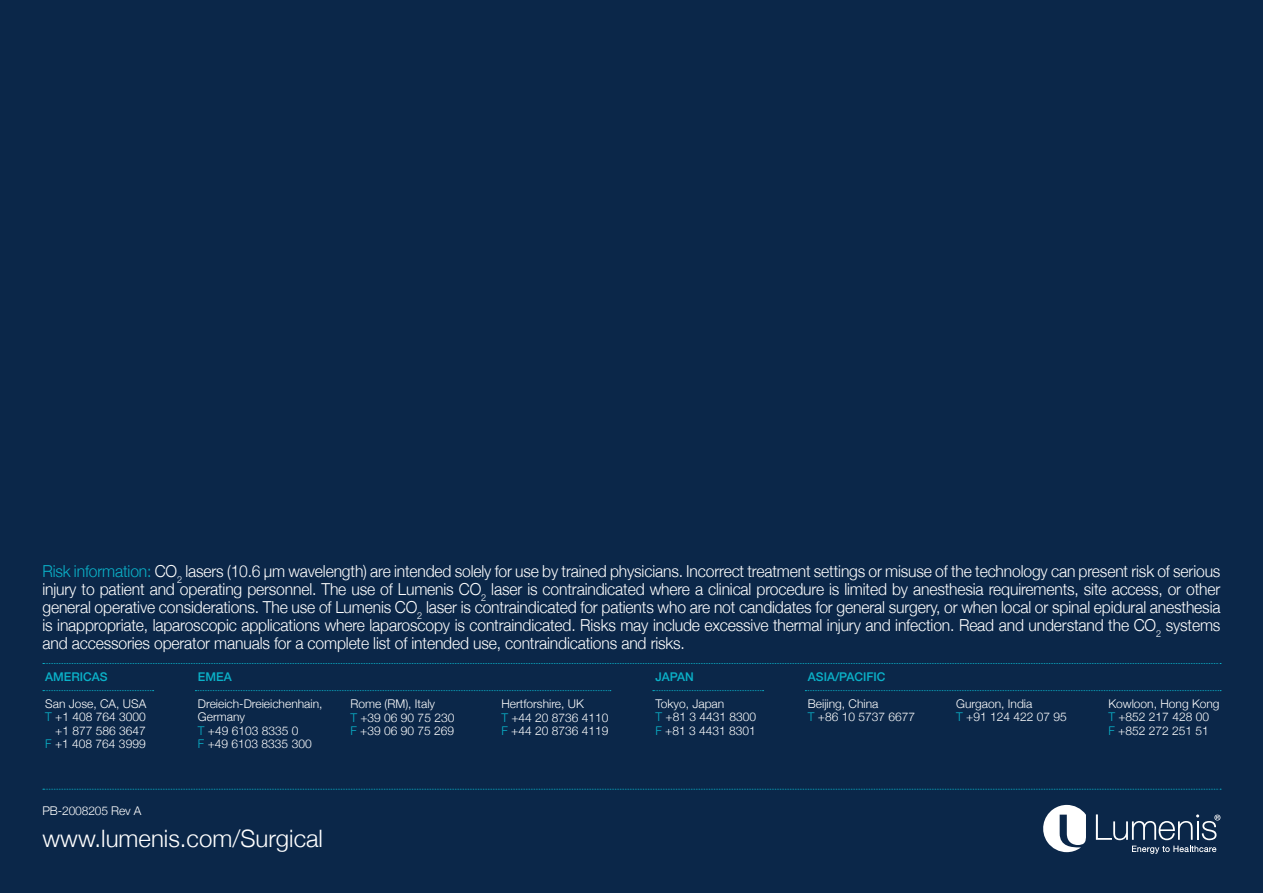
<style>
.page{position:relative;width:1263px;height:893px;background:#0b2749}
.page>*{position:absolute;margin:0;border:0;box-sizing:border-box;transform-origin:0 0}
.t1{font:300 24px "Helvetica Neue";color:#fff}
.t2{font:300 16.5px/18px "Helvetica Neue";letter-spacing:-.01em;color:#fff;text-align:justify;scale:.95 1}
.t3{font:300 12px/13.5px "Helvetica Neue";color:#fff}
.t4{font:500 12px "Helvetica Neue";color:#0ab1c8}
.s1{color:#0ab1c8}
</style>
<div class="page">
<svg style="left:43px;top:789px;width:1178px;height:1px"></svg>
<svg style="left:1132px;top:846px;width:84px;height:8px"></svg>
<svg style="left:1096px;top:814px;width:124px;height:26px"></svg>
<svg style="left:1043px;top:805px;width:43px;height:47px"></svg>
<svg style="left:43px;top:663px;width:1178px;height:1px"></svg>
<svg style="left:43px;top:690px;width:111px;height:1px"></svg>
<svg style="left:195px;top:690px;width:416px;height:1px"></svg>
<svg style="left:653px;top:690px;width:111px;height:1px"></svg>
<svg style="left:805px;top:690px;width:416px;height:1px"></svg>
<p class="t2" style="left:43px;top:561px;width:1241px"><span class="s1">Risk information:</span> CO<sub>2</sub> lasers (10.6 µm wavelength) are intended solely for use by trained physicians. Incorrect treatment settings or misuse of the technology can present risk of serious injury to patient and operating personnel. The use of Lumenis CO<sub>2</sub> laser is contraindicated where a clinical procedure is limited by anesthesia requirements, site access, or other general operative considerations. The use of Lumenis CO<sub>2</sub> laser is contraindicated for patients who are not candidates for general surgery, or when local or spinal epidural anesthesia is inappropriate, laparoscopic applications where laparoscopy is contraindicated. Risks may include excessive thermal injury and infection. Read and understand the CO<sub>2</sub> systems and accessories operator manuals for a complete list of intended use, contraindications and risks.</p>
<p class="t4" style="left:45px;top:667px;width:64px">AMERICAS</p>
<p class="t3" style="left:45px;top:696px;width:102px;text-align:right">San Jose, CA, USA<br><span class="s1">T</span> +1 408 764 3000 +1 877 586 3647<br><span class="s1">F</span> +1 408 764 3999</p>
<p class="t3" style="left:43px;top:803px;width:100px">PB-2008205 Rev A</p>
<p class="t4" style="left:198px;top:667px;width:35px">EMEA</p>
<p class="t3" style="left:198px;top:696px;width:126px">Dreieich-Dreieichenhain,<br>Germany<br><span class="s1">T</span> +49 6103 8335 0<br><span class="s1">F</span> +49 6103 8335 300</p>
<p class="t3" style="left:350px;top:696px;width:105px">Rome (RM), Italy<br><span class="s1">T</span> +39 06 90 75 230<br><span class="s1">F</span> +39 06 90 75 269</p>
<p class="t3" style="left:501px;top:696px;width:109px">Hertforshire, UK<br><span class="s1">T</span> +44 20 8736 4110<br><span class="s1">F</span> +44 20 8736 4119</p>
<h1 class="t1" style="left:43px;top:819px;width:282px">www.lumenis.com/Surgical</h1>
<p class="t4" style="left:808px;top:667px;width:79px">ASIA/PACIFIC</p>
<p class="t3" style="left:808px;top:696px;width:109px">Beijing, China<br><span class="s1">T</span> +86 10 5737 6677</p>
<p class="t4" style="left:655px;top:667px;width:40px">JAPAN</p>
<p class="t3" style="left:655px;top:696px;width:102px">Tokyo, Japan<br><span class="s1">T</span> +81 3 4431 8300<br><span class="s1">F</span> +81 3 4431 8301</p>
<p class="t3" style="left:956px;top:696px;width:112px">Gurgaon, India<br><span class="s1">T</span> +91 124 422 07 95</p>
<p class="t3" style="left:1108px;top:696px;width:113px">Kowloon, Hong Kong<br><span class="s1">T</span> +852 217 428 00<br><span class="s1">F</span> +852 272 251 51</p>
</div>
